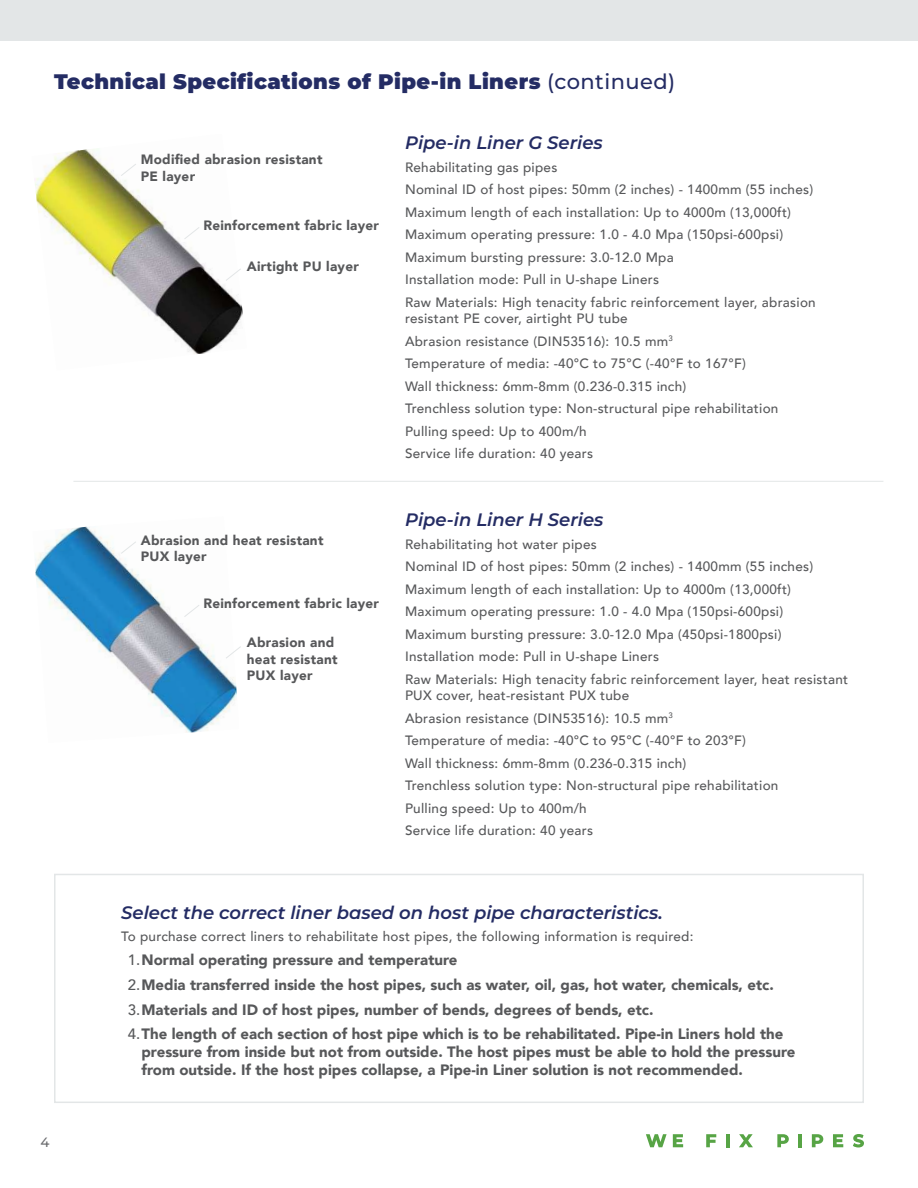
<style>
.page{position:relative;width:918px;height:1188px;background:#fff}
.page>*{position:absolute;margin:0;border:0;box-sizing:border-box;transform-origin:0 0}
.t1{font:900 21px "Montserrat";letter-spacing:.02em;color:#242c64}
.t2{font:italic 600 18px "Montserrat";color:#242c64}
.t3{font:900 15px/24.8px "Avenir";color:#57585a}
.t4{font:500 13.5px/22.5px "Avenir";letter-spacing:.02em;color:#57585a}
.t5{font:900 13.5px/16.5px "Avenir";letter-spacing:.02em;color:#57585a}
.t6{font:500 13.5px "Montserrat";color:#6c6d70}
.s1{font-weight:500}
.s2{color:#fff}
</style>
<div class="page">
<div style="left:54px;top:874px;width:810px;height:229px;border:2px solid #e3e6e7"></div>
<svg style="left:646px;top:1134px;width:21px;height:13px"></svg>
<svg style="left:673px;top:1134px;width:10px;height:13px"></svg>
<svg style="left:706px;top:1134px;width:10px;height:13px"></svg>
<hr style="left:726px;top:1134px;width:4px;height:13px;background:#57a445">
<svg style="left:739px;top:1134px;width:14px;height:13px"></svg>
<svg style="left:777px;top:1134px;width:12px;height:13px"></svg>
<svg style="left:799px;top:1134px;width:3px;height:13px"></svg>
<svg style="left:812px;top:1134px;width:11px;height:13px"></svg>
<svg style="left:833px;top:1134px;width:10px;height:13px"></svg>
<svg style="left:853px;top:1134px;width:11px;height:13px"></svg>
<img style="left:34px;top:149px;width:209px;height:205px">
<img style="left:35px;top:526px;width:202px;height:207px">
<hr style="left:73px;top:481px;width:810px;height:1px;background:#e3e6e7">
<svg style="left:120px;top:541px;width:17px;height:13px"></svg>
<svg style="left:120px;top:163px;width:17px;height:14px"></svg>
<svg style="left:183px;top:604px;width:17px;height:14px"></svg>
<svg style="left:183px;top:226px;width:17px;height:14px"></svg>
<svg style="left:225px;top:646px;width:16px;height:13px"></svg>
<svg style="left:225px;top:268px;width:17px;height:14px"></svg>
<div style="left:0;top:0;width:918px;height:40px;background:#e3e6e7"></div>
<h1 class="t1" style="left:54px;top:68px;width:623px">Technical Specifications of Pipe-in Liners <span class="s1">(continued)</span></h1>
<p class="t5" style="left:141px;top:151px;width:183px">Modified abrasion resistant<br>PE layer</p>
<p class="t5" style="left:203px;top:216px;width:177px">Reinforcement fabric layer</p>
<p class="t5" style="left:247px;top:258px;width:114px">Airtight PU layer</p>
<p class="t5" style="left:141px;top:531px;width:184px">Abrasion and heat resistant<br>PUX layer</p>
<p class="t5" style="left:203px;top:595px;width:177px">Reinforcement fabric layer</p>
<p class="t5" style="left:247px;top:634px;width:92px">Abrasion and heat resistant<br>PUX layer</p>
<h2 class="t2" style="left:405px;top:131px;width:199px">Pipe-in Liner G Series</h2>
<p class="t4" style="left:405px;top:155px;width:412px">Rehabilitating gas pipes<br>Nominal ID of host pipes: 50mm (2 inches) - 1400mm (55 inches)<br>Maximum length of each installation: Up to 4000m (13,000ft)<br>Maximum operating pressure: 1.0 - 4.0 Mpa (150psi-600psi)<br>Maximum bursting pressure: 3.0-12.0 Mpa<br>Installation mode: Pull in U-shape Liners<br>Raw Materials: High tenacity fabric reinforcement layer, abrasion</p>
<p class="t4" style="left:405px;top:307px;width:375px">resistant PE cover, airtight PU tube<br>Abrasion resistance (DIN53516): 10.5 mm<sup>3<br></sup>Temperature of media: -40°C to 75°C (-40°F to 167°F)<br>Wall thickness: 6mm-8mm (0.236-0.315 inch)<br>Trenchless solution type: Non-structural pipe rehabilitation Pulling speed: Up to 400m/h<br>Service life duration: 40 years</p>
<h2 class="t2" style="left:405px;top:508px;width:200px">Pipe-in Liner H Series</h2>
<p class="t4" style="left:405px;top:532px;width:445px">Rehabilitating hot water pipes<br>Nominal ID of host pipes: 50mm (2 inches) - 1400mm (55 inches)<br>Maximum length of each installation: Up to 4000m (13,000ft)<br>Maximum operating pressure: 1.0 - 4.0 Mpa (150psi-600psi)<br>Maximum bursting pressure: 3.0-12.0 Mpa (450psi-1800psi)<br>Installation mode: Pull in U-shape Liners<br>Raw Materials: High tenacity fabric reinforcement layer, heat resistant</p>
<p class="t4" style="left:405px;top:683px;width:375px">PUX cover, heat-resistant PUX tube<br>Abrasion resistance (DIN53516): 10.5 mm<sup>3<br></sup>Temperature of media: -40°C to 95°C (-40°F to 203°F)<br>Wall thickness: 6mm-8mm (0.236-0.315 inch)<br>Trenchless solution type: Non-structural pipe rehabilitation Pulling speed: Up to 400m/h<br>Service life duration: 40 years</p>
<p class="t6" style="left:40px;top:1133px;width:31px">4 <span class="s2">4</span></p>
<h2 class="t2" style="left:121px;top:900px;width:543px">Select the correct liner based on host pipe characteristics.</h2>
<p class="t4" style="left:121px;top:925px;width:574px">To purchase correct liners to rehabilitate host pipes, the following information is required:</p>
<p class="t3" style="left:128px;top:947px;width:657px"><span class="s1">1.</span>Normal operating pressure and temperature<br><span class="s1">2.</span>Media transferred inside the host pipes, such as water, oil, gas, hot water, chemicals, etc.<br><span class="s1">3.</span>Materials and ID of host pipes, number of bends, degrees of bends, etc.<br><span class="s1">4.</span>The length of each section of host pipe which is to be rehabilitated. Pipe-in Liners hold the</p>
<p class="t3" style="left:141px;top:1043px;width:656px;line-height:18px">pressure from inside but not from outside. The host pipes must be able to hold the pressure from outside. If the host pipes collapse, a Pipe-in Liner solution is not recommended.</p>
</div>
